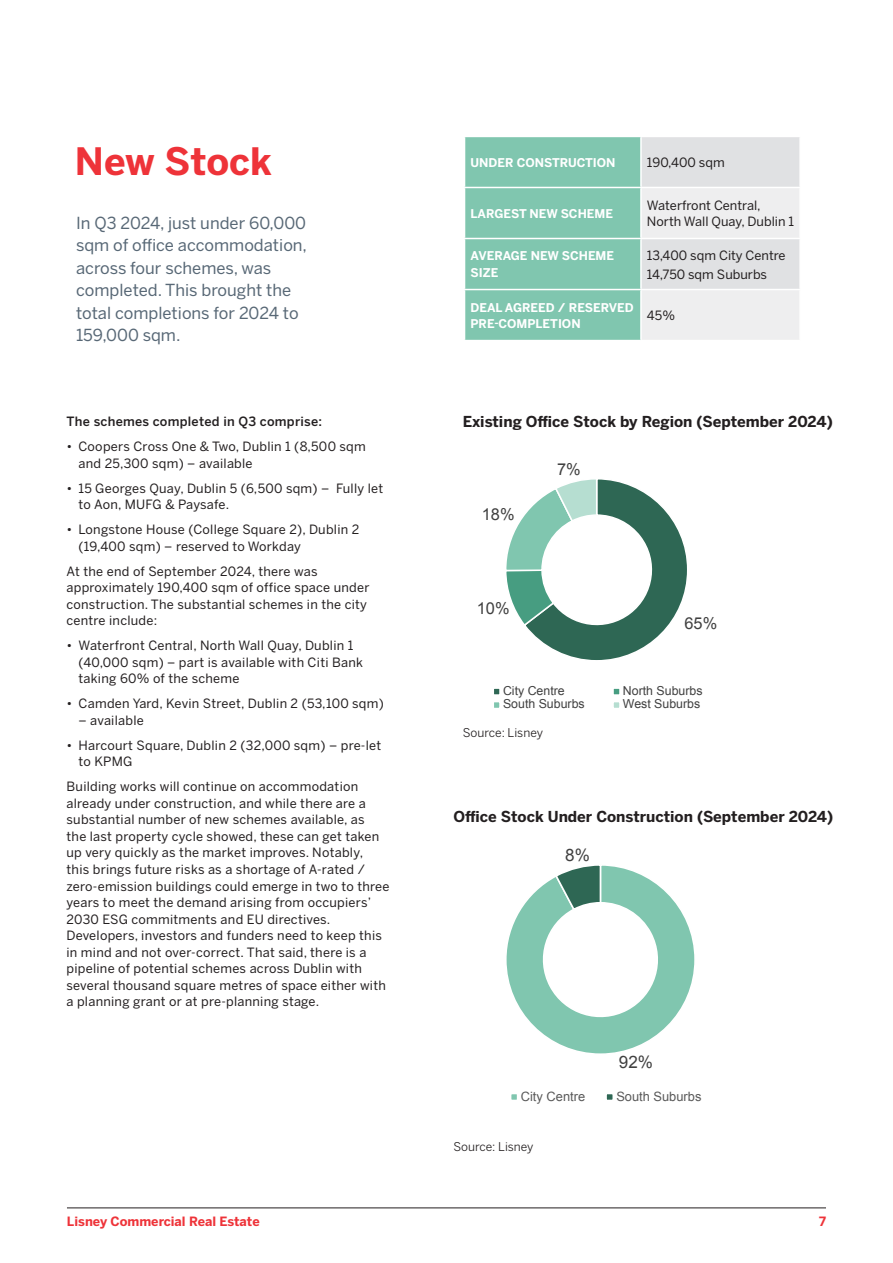
<style>
.page{position:relative;width:893px;height:1263px;background:#fff}
.page>*{position:absolute;margin:0;border:0;box-sizing:border-box;transform-origin:0 0}
.Lisney_Page_Heading{font:700 37.5px "Benton Sans";color:#ee3339}
.t1{font:17.1px "Arial";color:#404040}
.Lisney_Grey_Intro{font:16.5px/22.5px "Benton Sans";color:#586876}
.t2{font:16.35px "Arial";color:#404040}
.Lisney_Chart_Title{font:700 15px "Benton Sans";color:#231f20}
.t3{font:12.9px "Arial";color:#595959}
.Lisney_Body{font:12.75px/16.5px "Benton Sans";letter-spacing:.02em;color:#231f20}
.Lisney_Body-2{font:12.75px/16.5px "Benton Sans";color:#231f20}
.Lisney_Body-3{font:500 12.75px "Benton Sans";letter-spacing:.02em;color:#231f20}
.t4{font:700 12.75px "Benton Sans";color:#ee3339}
.t5{font:12.3px "Arial";color:#404040}
.Lisney_Body-4{font:700 12px/16.5px "Benton Sans";color:#fff}
.Lisney_Chart_Source{font:12px "Benton Sans";color:#231f20}
</style>
<div class="page">
<hr style="left:67px;top:1207px;width:759px;height:1px;background:#231f20">
<svg style="left:506px;top:865px;width:189px;height:189px"></svg>
<div style="left:511px;top:1093px;width:7px;height:7px;background:#80c6af"></div>
<div style="left:510px;top:1093px;width:8px;height:8px;border:2px solid #fff"></div>
<div style="left:606px;top:1093px;width:7px;height:7px;background:#2e6754"></div>
<div style="left:605px;top:1093px;width:9px;height:8px;border:2px solid #fff"></div>
<svg style="left:506px;top:479px;width:181px;height:181px"></svg>
<div style="left:493px;top:688px;width:7px;height:7px;background:#2e6754"></div>
<div style="left:492px;top:687px;width:9px;height:9px;border:2px solid #fff"></div>
<div style="left:613px;top:688px;width:7px;height:7px;background:#479d81"></div>
<div style="left:612px;top:687px;width:9px;height:9px;border:2px solid #fff"></div>
<div style="left:493px;top:701px;width:7px;height:7px;background:#80c6af"></div>
<div style="left:492px;top:701px;width:9px;height:8px;border:2px solid #fff"></div>
<div style="left:613px;top:701px;width:7px;height:7px;background:#b6ded1"></div>
<div style="left:612px;top:701px;width:9px;height:8px;border:2px solid #fff"></div>
<svg style="left:465px;top:137px;width:334px;height:203px;background:#b1d6ca"></svg>
<hr style="left:464px;top:187px;width:177px;height:1px;background:#fff">
<hr style="left:464px;top:238px;width:177px;height:1px;background:#fff">
<hr style="left:464px;top:289px;width:177px;height:1px;background:#fff">
<hr style="left:640px;top:137px;width:2px;height:50px;background:#fff">
<hr style="left:640px;top:239px;width:2px;height:50px;background:#fff">
<hr style="left:641px;top:187px;width:160px;height:1px;background:#fff">
<hr style="left:640px;top:188px;width:2px;height:50px;background:#fff">
<hr style="left:641px;top:238px;width:160px;height:1px;background:#fff">
<hr style="left:641px;top:289px;width:160px;height:1px;background:#fff">
<hr style="left:640px;top:290px;width:2px;height:50px;background:#fff">
<p class="Lisney_Page_Heading" style="left:75px;top:138px;width:199px">New Stock</p>
<p class="Lisney_Grey_Intro" style="left:76px;top:212px;width:233px">In Q3 2024, just under 60,000 sqm of office accommodation, across four schemes, was completed. This brought the total completions for 2024 to<br>159,000 sqm.</p>
<p class="Lisney_Body-3" style="left:67px;top:414px;width:257px">The schemes completed in Q3 comprise:</p>
<p class="Lisney_Body" style="left:79px;top:439px;width:289px;text-indent:-12px">• Coopers Cross One &amp; Two, Dublin 1 (8,500 sqm and 25,300 sqm) – available</p>
<p class="Lisney_Body" style="left:79px;top:480px;width:306px;text-indent:-12px">• 15 Georges Quay, Dublin 5 (6,500 sqm) – Fully let to Aon, MUFG &amp; Paysafe.</p>
<p class="Lisney_Body" style="left:79px;top:522px;width:282px;text-indent:-12px">• Longstone House (College Square 2), Dublin 2 (19,400 sqm) – reserved to Workday</p>
<p class="Lisney_Body" style="left:67px;top:563px;width:305px">At the end of September 2024, there was approximately 190,400 sqm of office space under construction. The substantial schemes in the city centre include:</p>
<p class="Lisney_Body" style="left:79px;top:638px;width:286px;text-indent:-12px">• Waterfront Central, North Wall Quay, Dublin 1 (40,000 sqm) – part is available with Citi Bank taking 60% of the scheme</p>
<p class="Lisney_Body" style="left:67px;top:696px;width:319px">• Camden Yard, Kevin Street, Dublin 2 (53,100 sqm)</p>
<p class="Lisney_Body" style="left:79px;top:712px;width:67px">– available</p>
<p class="Lisney_Body" style="left:79px;top:737px;width:304px;text-indent:-12px">• Harcourt Square, Dublin 2 (32,000 sqm) – pre-let to KPMG</p>
<p class="Lisney_Body" style="left:67px;top:779px;width:324px">Building works will continue on accommodation already under construction, and while there are a substantial number of new schemes available, as<br>the last property cycle showed, these can get taken up very quickly as the market improves. Notably,<br>this brings future risks as a shortage of A-rated / zero-emission buildings could emerge in two to three years to meet the demand arising from occupiers’ 2030 ESG commitments and EU directives.<br>Developers, investors and funders need to keep this in mind and not over-correct. That said, there is a pipeline of potential schemes across Dublin with several thousand square metres of space either with a planning grant or at pre-planning stage.</p>
<p class="Lisney_Body-4" style="left:470px;top:154px;width:146px">UNDER CONSTRUCTION</p>
<p class="Lisney_Body-2" style="left:647px;top:154px;width:79px">190,400 sqm</p>
<p class="Lisney_Body-4" style="left:470px;top:205px;width:144px">LARGEST NEW SCHEME</p>
<p class="Lisney_Body-2" style="left:647px;top:197px;width:149px">Waterfront Central,<br>North Wall Quay, Dublin 1</p>
<p class="Lisney_Body-4" style="left:470px;top:248px;width:145px">AVERAGE NEW SCHEME<br>SIZE</p>
<p class="Lisney_Body-2" style="left:647px;top:247px;width:140px">13,400 sqm City Centre</p>
<p class="Lisney_Body-2" style="left:647px;top:266px;width:122px">14,750 sqm Suburbs</p>
<p class="Lisney_Body-4" style="left:470px;top:299px;width:165px">DEAL AGREED / RESERVED<br>PRE-COMPLETION</p>
<p class="Lisney_Body" style="left:647px;top:307px;width:30px">45%</p>
<p class="Lisney_Chart_Title" style="left:463px;top:412px;width:371px">Existing Office Stock by Region (September 2024)</p>
<p class="t2" style="left:482px;top:504px;width:34px">18%</p>
<p class="t2" style="left:477px;top:598px;width:34px">10%</p>
<p class="t2" style="left:557px;top:458px;width:25px">7%</p>
<p class="t2" style="left:684px;top:612px;width:34px">65%</p>
<p class="t5" style="left:503px;top:682px;width:63px">City Centre</p>
<p class="t5" style="left:623px;top:682px;width:81px">North Suburbs</p>
<p class="t5" style="left:503px;top:696px;width:83px">South Suburbs</p>
<p class="t5" style="left:623px;top:696px;width:79px">West Suburbs</p>
<p class="Lisney_Chart_Source" style="left:463px;top:726px;width:82px">Source: Lisney</p>
<p class="Lisney_Chart_Title" style="left:453px;top:807px;width:381px">Office Stock Under Construction (September 2024)</p>
<h2 class="t1" style="left:565px;top:844px;width:26px">8%</h2>
<h2 class="t1" style="left:619px;top:1051px;width:36px">92%</h2>
<p class="t3" style="left:521px;top:1087px;width:66px">City Centre</p>
<p class="t3" style="left:616px;top:1087px;width:87px">South Suburbs</p>
<p class="Lisney_Chart_Source" style="left:453px;top:1139px;width:82px">Source: Lisney</p>
<p class="t4" style="left:67px;top:1213px;width:194px">Lisney Commercial Real Estate</p>
<p class="t4" style="left:819px;top:1213px;width:8px">7</p>
</div>
